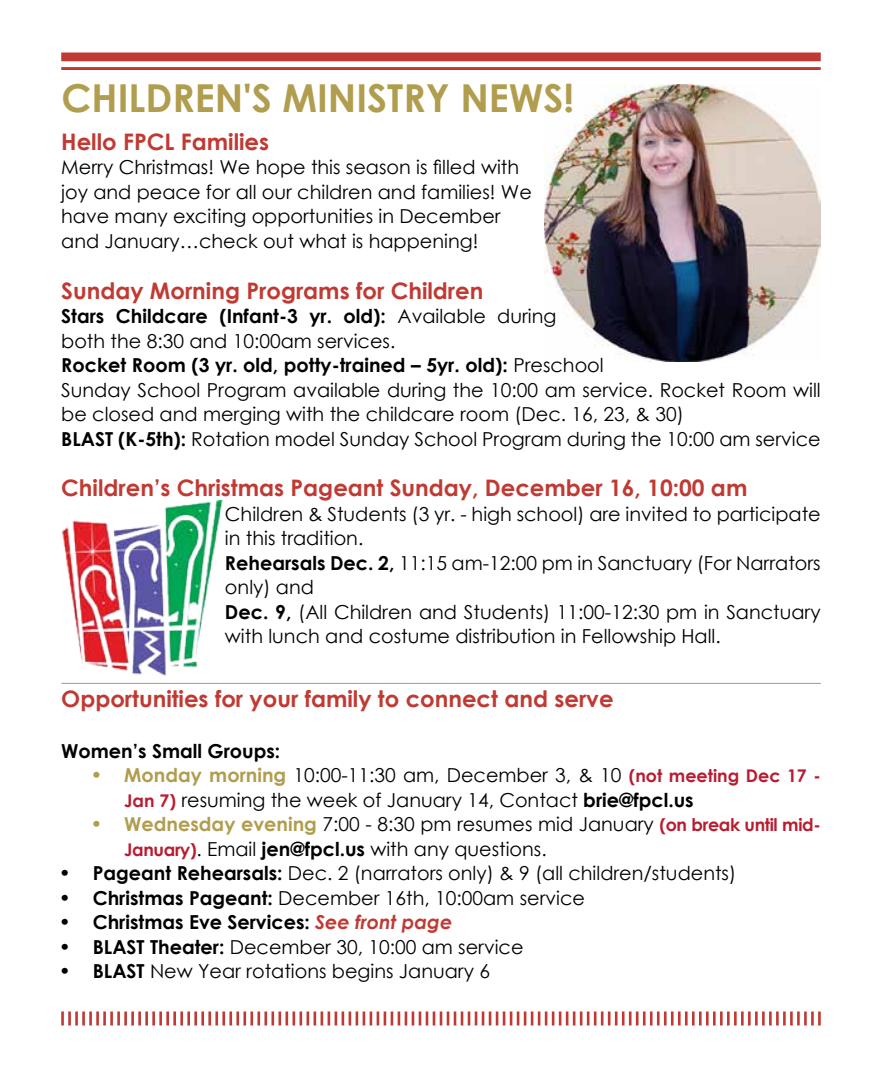
<style>
.page{position:relative;width:882px;height:1071px;background:#fff}
.page>*{position:absolute;margin:0;border:0;box-sizing:border-box;transform-origin:0 0}
.t1{font:700 38.5px "Century Gothic";color:#b19d4e}
.t2{font:700 22.75px "Century Gothic";color:#c03a33}
.t3{font:19.25px/24.5px "Century Gothic";color:#000}
.t4{font:700 19.25px "Century Gothic";color:#000}
.s1{font-weight:700}
.s2{font-family:"Arial";font-weight:700;font-size:21px;color:#b19d4e}
.s3{font-weight:700;color:#b19d4e}
.s4{font-weight:700;font-size:17.5px;color:#b81c30}
.s5{font-family:"Arial";font-weight:700;font-size:21px}
.s6{font-family:"Arial";font-size:21px}
.s7{font-style:italic;color:#c03a33}
</style>
<div class="page">
<div style="left:61px;top:52px;width:760px;height:9px;background:#c03a33"></div>
<hr style="left:61px;top:67px;width:760px;height:3px;background:#c03a33">
<hr style="left:61px;top:1012px;width:3px;height:14px;background:#c03a33">
<hr style="left:68px;top:1012px;width:3px;height:14px;background:#c03a33">
<hr style="left:75px;top:1012px;width:3px;height:14px;background:#c03a33">
<hr style="left:82px;top:1012px;width:3px;height:14px;background:#c03a33">
<hr style="left:89px;top:1012px;width:3px;height:14px;background:#c03a33">
<hr style="left:96px;top:1012px;width:3px;height:14px;background:#c03a33">
<hr style="left:103px;top:1012px;width:3px;height:14px;background:#c03a33">
<hr style="left:110px;top:1012px;width:3px;height:14px;background:#c03a33">
<hr style="left:117px;top:1012px;width:3px;height:14px;background:#c03a33">
<hr style="left:124px;top:1012px;width:3px;height:14px;background:#c03a33">
<hr style="left:131px;top:1012px;width:3px;height:14px;background:#c03a33">
<hr style="left:138px;top:1012px;width:3px;height:14px;background:#c03a33">
<hr style="left:145px;top:1012px;width:3px;height:14px;background:#c03a33">
<hr style="left:152px;top:1012px;width:3px;height:14px;background:#c03a33">
<hr style="left:159px;top:1012px;width:3px;height:14px;background:#c03a33">
<hr style="left:166px;top:1012px;width:3px;height:14px;background:#c03a33">
<hr style="left:173px;top:1012px;width:3px;height:14px;background:#c03a33">
<hr style="left:180px;top:1012px;width:3px;height:14px;background:#c03a33">
<hr style="left:187px;top:1012px;width:3px;height:14px;background:#c03a33">
<hr style="left:194px;top:1012px;width:3px;height:14px;background:#c03a33">
<hr style="left:201px;top:1012px;width:3px;height:14px;background:#c03a33">
<hr style="left:208px;top:1012px;width:3px;height:14px;background:#c03a33">
<hr style="left:215px;top:1012px;width:3px;height:14px;background:#c03a33">
<hr style="left:222px;top:1012px;width:3px;height:14px;background:#c03a33">
<hr style="left:229px;top:1012px;width:3px;height:14px;background:#c03a33">
<hr style="left:236px;top:1012px;width:3px;height:14px;background:#c03a33">
<hr style="left:243px;top:1012px;width:3px;height:14px;background:#c03a33">
<hr style="left:250px;top:1012px;width:3px;height:14px;background:#c03a33">
<hr style="left:257px;top:1012px;width:3px;height:14px;background:#c03a33">
<hr style="left:264px;top:1012px;width:3px;height:14px;background:#c03a33">
<hr style="left:271px;top:1012px;width:3px;height:14px;background:#c03a33">
<svg style="left:279px;top:1012px;width:324px;height:14px"></svg>
<hr style="left:608px;top:1012px;width:3px;height:14px;background:#c03a33">
<hr style="left:615px;top:1012px;width:3px;height:14px;background:#c03a33">
<hr style="left:622px;top:1012px;width:3px;height:14px;background:#c03a33">
<hr style="left:629px;top:1012px;width:3px;height:14px;background:#c03a33">
<hr style="left:636px;top:1012px;width:3px;height:14px;background:#c03a33">
<hr style="left:643px;top:1012px;width:3px;height:14px;background:#c03a33">
<hr style="left:650px;top:1012px;width:3px;height:14px;background:#c03a33">
<hr style="left:657px;top:1012px;width:3px;height:14px;background:#c03a33">
<hr style="left:664px;top:1012px;width:3px;height:14px;background:#c03a33">
<hr style="left:671px;top:1012px;width:3px;height:14px;background:#c03a33">
<hr style="left:678px;top:1012px;width:3px;height:14px;background:#c03a33">
<hr style="left:685px;top:1012px;width:3px;height:14px;background:#c03a33">
<hr style="left:692px;top:1012px;width:3px;height:14px;background:#c03a33">
<hr style="left:699px;top:1012px;width:3px;height:14px;background:#c03a33">
<hr style="left:706px;top:1012px;width:3px;height:14px;background:#c03a33">
<hr style="left:713px;top:1012px;width:3px;height:14px;background:#c03a33">
<hr style="left:720px;top:1012px;width:3px;height:14px;background:#c03a33">
<hr style="left:727px;top:1012px;width:3px;height:14px;background:#c03a33">
<hr style="left:734px;top:1012px;width:3px;height:14px;background:#c03a33">
<hr style="left:741px;top:1012px;width:3px;height:14px;background:#c03a33">
<hr style="left:748px;top:1012px;width:3px;height:14px;background:#c03a33">
<hr style="left:755px;top:1012px;width:3px;height:14px;background:#c03a33">
<hr style="left:762px;top:1012px;width:3px;height:14px;background:#c03a33">
<hr style="left:769px;top:1012px;width:3px;height:14px;background:#c03a33">
<hr style="left:776px;top:1012px;width:3px;height:14px;background:#c03a33">
<hr style="left:783px;top:1012px;width:3px;height:14px;background:#c03a33">
<hr style="left:790px;top:1012px;width:3px;height:14px;background:#c03a33">
<hr style="left:797px;top:1012px;width:3px;height:14px;background:#c03a33">
<hr style="left:804px;top:1012px;width:3px;height:14px;background:#c03a33">
<hr style="left:811px;top:1012px;width:3px;height:14px;background:#c03a33">
<hr style="left:818px;top:1012px;width:3px;height:14px;background:#c03a33">
<img style="left:544px;top:84px;width:277px;height:277px">
<img style="left:62px;top:500px;width:162px;height:176px">
<hr style="left:62px;top:683px;width:759px;height:1px;background:#b19d4e">
<h1 class="t1" style="left:62px;top:69px;width:514px">CHILDREN'S MINISTRY NEWS!</h1>
<p class="t2" style="left:61px;top:124px;width:209px">Hello FPCL Families</p>
<p class="t3" style="left:61px;top:155px;width:472px">Merry Christmas! We hope this season is filled with joy and peace for all our children and families! We have many exciting opportunities in December and January…check out what is happening!</p>
<p class="t2" style="left:61px;top:273px;width:424px">Sunday Morning Programs for Children</p>
<p class="t3" style="left:61px;top:304px;width:761px"><span class="s1">Stars Childcare (Infant-3 yr. old):</span> Available during<br>both the 8:30 and 10:00am services.<br><span class="s1">Rocket Room (3 yr. old, potty-trained – 5yr. old):</span> Preschool<br>Sunday School Program available during the 10:00 am service. Rocket Room will be closed and merging with the childcare room (Dec. 16, 23, &amp; 30)<br><span class="s1">BLAST (K-5th):</span> Rotation model Sunday School Program during the 10:00 am service</p>
<p class="t2" style="left:61px;top:471px;width:688px">Children’s Christmas Pageant Sunday, December 16, 10:00 am</p>
<p class="t3" style="left:225px;top:501px;width:597px">Children &amp; Students (3 yr. - high school) are invited to participate in this tradition.<br><span class="s1">Rehearsals Dec. 2,</span> 11:15 am-12:00 pm in Sanctuary (For Narrators only) and<br><span class="s1">Dec. 9,</span> (All Children and Students) 11:00-12:30 pm in Sanctuary with lunch and costume distribution in Fellowship Hall.</p>
<p class="t2" style="left:61px;top:681px;width:554px">Opportunities for your family to connect and serve</p>
<p class="t4" style="left:61px;top:736px;width:221px">Women’s Small Groups:</p>
<p class="t3" style="left:124px;top:763px;width:698px;text-indent:-32px"><span class="s2">•</span> <span class="s3">Monday morning</span> 10:00-11:30 am, December 3, &amp; 10 <span class="s4">(not meeting Dec 17 -<br>Jan 7)</span> resuming the week of January 14, Contact <span class="s1">brie@fpcl.us</span></p>
<p class="t3" style="left:124px;top:812px;width:698px;text-indent:-32px"><span class="s2">•</span> <span class="s3">Wednesday evening</span> 7:00 - 8:30 pm resumes mid January <span class="s4">(on break until mid-<br>January)</span>. Email <span class="s1">jen@fpcl.us</span> with any questions.</p>
<p class="t3" style="left:61px;top:861px;width:676px"><span class="s5">•</span> <span class="s1">Pageant Rehearsals:</span> Dec. 2 (narrators only) &amp; 9 (all children/students)</p>
<p class="t3" style="left:61px;top:885px;width:525px"><span class="s5">•</span> <span class="s1">Christmas Pageant:</span> December 16th, 10:00am service</p>
<p class="t4" style="left:61px;top:907px;width:393px"><span class="s6">•</span> Christmas Eve Services: <span class="s7">See front page</span></p>
<p class="t3" style="left:61px;top:934px;width:464px"><span class="s5">•</span> <span class="s1">BLAST Theater:</span> December 30, 10:00 am service</p>
<p class="t3" style="left:61px;top:959px;width:430px"><span class="s5">•</span> <span class="s1">BLAST</span> New Year rotations begins January 6</p>
</div>
